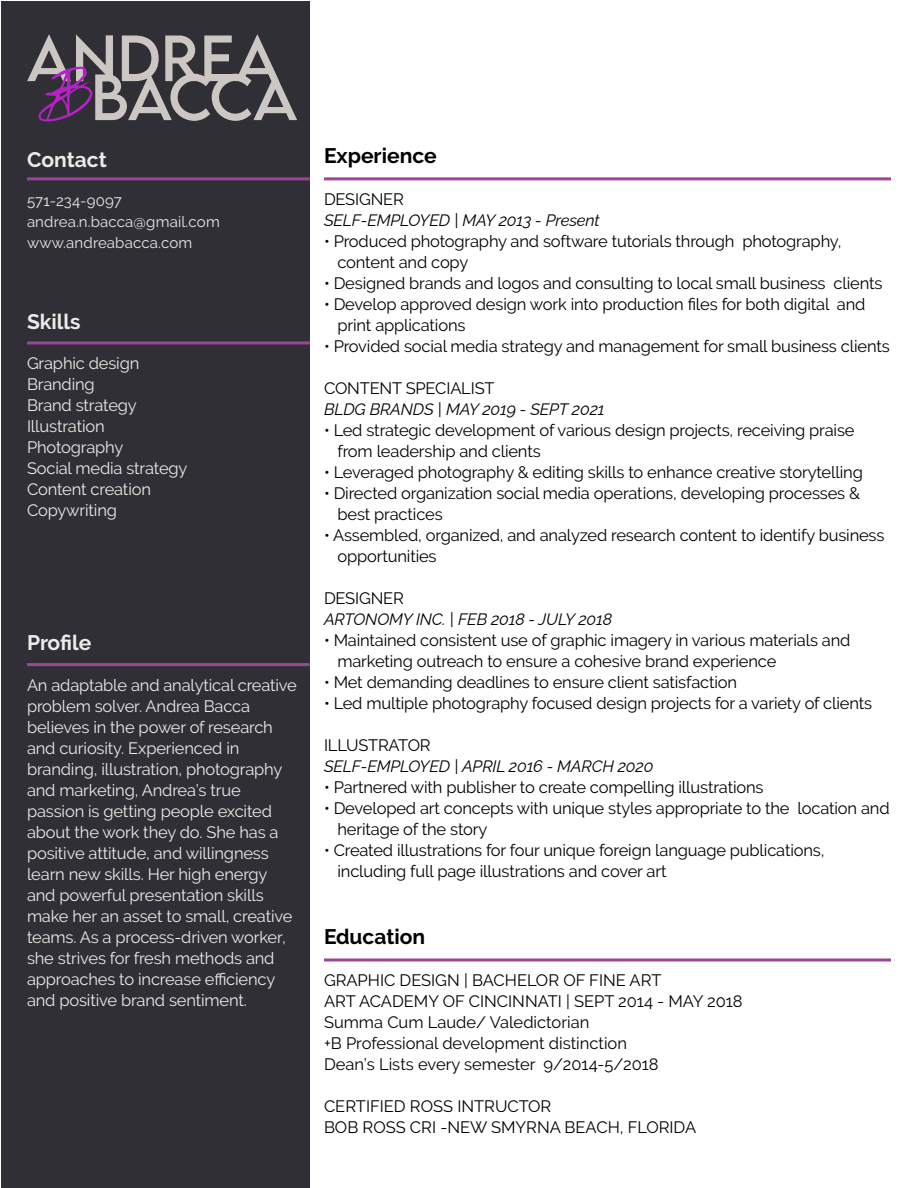
<style>
.page{position:relative;width:918px;height:1188px;background:#fff}
.page>*{position:absolute;margin:0;border:0;box-sizing:border-box;transform-origin:0 0}
.t1{font:700 21px "Raleway";color:#ecebe8}
.t2{font:700 21px "Raleway";color:#000}
.t3{font:16.5px/21px "Raleway";letter-spacing:-.01em;color:#000}
.t4{font:16.5px/21px "Raleway";letter-spacing:-.01em;color:#ecebe8}
.t5{font:italic 100 16.5px "Raleway";letter-spacing:-.01em;color:#000}
.t6{font:15px/21px "Raleway";letter-spacing:.01em;color:#ecebe8}
</style>
<div class="page">
<div style="left:1px;top:1px;width:309px;height:1186px;background:#2f2f35"></div>
<hr style="left:324px;top:177px;width:567px;height:3px;background:#9c459a">
<hr style="left:27px;top:177px;width:283px;height:3px;background:#9c459a">
<hr style="left:27px;top:341px;width:283px;height:3px;background:#9c459a">
<hr style="left:27px;top:663px;width:283px;height:3px;background:#9c459a">
<svg style="left:324px;top:958px;width:567px;height:4px;background:#b473b3"></svg>
<svg style="left:27px;top:35px;width:270px;height:87px"></svg>
<p class="t1" style="left:27px;top:147px;width:81px">Contact</p>
<p class="t6" style="left:27px;top:190px;width:194px">571-234-9097 andrea.n.bacca@gmail.com www.andreabacca.com</p>
<p class="t1" style="left:27px;top:309px;width:55px">Skills</p>
<p class="t4" style="left:27px;top:353px;width:162px">Graphic design<br>Branding<br>Brand strategy<br>Illustration<br>Photography<br>Social media strategy<br>Content creation<br>Copywriting</p>
<p class="t1" style="left:27px;top:631px;width:66px">Profile</p>
<p class="t4" style="left:27px;top:674px;width:272px">An adaptable and analytical creative problem solver. Andrea Bacca believes in the power of research and curiosity. Experienced in branding, illustration, photography and marketing, Andrea’s true passion is getting people excited about the work they do. She has a positive attitude, and willingness learn new skills. Her high energy and powerful presentation skills make her an asset to small, creative teams. As a process-driven worker, she strives for fresh methods and approaches to increase efficiency and positive brand sentiment.</p>
<p class="t2" style="left:324px;top:143px;width:114px">Experience</p>
<p class="t3" style="left:324px;top:188px;width:81px">DESIGNER</p>
<p class="t5" style="left:324px;top:207px;width:277px">SELF-EMPLOYED | MAY 2013 - Present</p>
<p class="t3" style="left:337px;top:230px;width:506px;text-indent:-13px">• Produced photography and software tutorials through photography, content and copy</p>
<p class="t3" style="left:324px;top:272px;width:560px">• Designed brands and logos and consulting to local small business clients</p>
<p class="t3" style="left:337px;top:293px;width:530px;text-indent:-13px">• Develop approved design work into production files for both digital and print applications</p>
<p class="t3" style="left:324px;top:335px;width:567px">• Provided social media strategy and management for small business clients</p>
<p class="t3" style="left:324px;top:377px;width:172px">CONTENT SPECIALIST</p>
<p class="t5" style="left:324px;top:396px;width:282px">BLDG BRANDS | MAY 2019 - SEPT 2021</p>
<p class="t3" style="left:337px;top:419px;width:519px;text-indent:-13px">• Led strategic development of various design projects, receiving praise from leadership and clients</p>
<p class="t3" style="left:324px;top:461px;width:540px">• Leveraged photography &amp; editing skills to enhance creative storytelling</p>
<p class="t3" style="left:337px;top:482px;width:524px;text-indent:-13px">• Directed organization social media operations, developing processes &amp; best practices</p>
<p class="t3" style="left:337px;top:524px;width:549px;text-indent:-13px">• Assembled, organized, and analyzed research content to identify business opportunities</p>
<p class="t3" style="left:324px;top:587px;width:81px">DESIGNER</p>
<p class="t5" style="left:324px;top:606px;width:290px">ARTONOMY INC. | FEB 2018 - JULY 2018</p>
<p class="t3" style="left:337px;top:629px;width:514px;text-indent:-13px">• Maintained consistent use of graphic imagery in various materials and marketing outreach to ensure a cohesive brand experience</p>
<p class="t3" style="left:324px;top:671px;width:415px">• Met demanding deadlines to ensure client satisfaction</p>
<p class="t3" style="left:324px;top:692px;width:550px">• Led multiple photography focused design projects for a variety of clients</p>
<p class="t3" style="left:324px;top:734px;width:108px">ILLUSTRATOR</p>
<p class="t5" style="left:324px;top:753px;width:331px">SELF-EMPLOYED | APRIL 2016 - MARCH 2020</p>
<p class="t3" style="left:324px;top:776px;width:441px">• Partnered with publisher to create compelling illustrations</p>
<p class="t3" style="left:337px;top:797px;width:554px;text-indent:-13px">• Developed art concepts with unique styles appropriate to the location and heritage of the story</p>
<p class="t3" style="left:337px;top:839px;width:489px;text-indent:-13px">• Created illustrations for four unique foreign language publications, including full page illustrations and cover art</p>
<p class="t2" style="left:324px;top:925px;width:103px">Education</p>
<p class="t3" style="left:324px;top:970px;width:420px">GRAPHIC DESIGN | BACHELOR OF FINE ART<br>ART ACADEMY OF CINCINNATI | SEPT 2014 - MAY 2018<br>Summa Cum Laude/ Valedictorian<br>+B Professional development distinction<br>Dean’s Lists every semester 9/2014-5/2018</p>
<p class="t3" style="left:324px;top:1096px;width:374px">CERTIFIED ROSS INTRUCTOR<br>BOB ROSS CRI -NEW SMYRNA BEACH, FLORIDA</p>
</div>
